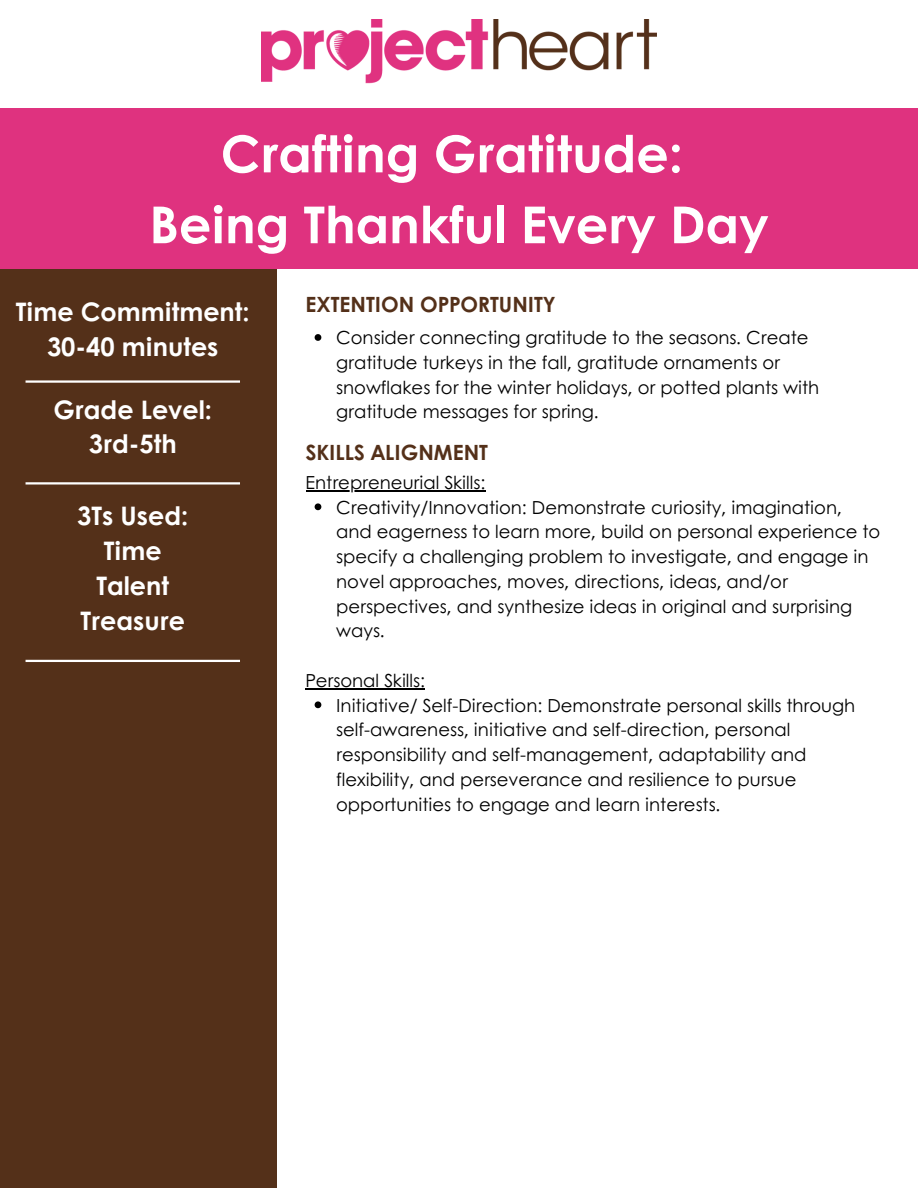
<style>
.page{position:relative;width:918px;height:1188px;background:#fff}
.page>*{position:absolute;margin:0;border:0;box-sizing:border-box;transform-origin:0 0}
.t1{font:700 51px/70.8px "Century Gothic";color:#fff;text-align:center}
.t2{font:700 25.5px/34.8px "Century Gothic";color:#fff;text-align:center}
.t3{font:700 21px "Century Gothic";color:#543019}
.t4{font:18px/24.8px "Century Gothic";color:#000}
</style>
<div class="page">
<img style="left:261px;top:20px;width:395px;height:64px">
<div style="left:0;top:269px;width:276px;height:919px;background:#543019"></div>
<div style="left:0;top:108px;width:918px;height:161px;background:#df327f"></div>
<hr style="left:26px;top:380px;width:214px;height:3px;background:#fff">
<hr style="left:26px;top:482px;width:214px;height:3px;background:#fff">
<hr style="left:26px;top:660px;width:214px;height:2px;background:#fff">
<svg style="left:315px;top:334px;width:6px;height:7px"></svg>
<hr style="left:306px;top:490px;width:179px;height:1px;background:#000">
<svg style="left:315px;top:503px;width:6px;height:7px"></svg>
<hr style="left:306px;top:688px;width:119px;height:1px;background:#000">
<svg style="left:315px;top:701px;width:6px;height:7px"></svg>
<h2 class="t1" style="left:149px;top:116px;width:621px">Crafting Gratitude:<br>Being Thankful Every Day</h2>
<p class="t2" style="left:16px;top:293px;width:235px">Time Commitment:<br>30-40 minutes</p>
<h1 class="t2" style="left:54px;top:391px;width:160px">Grade Level:<br>3rd-5th</h1>
<h2 class="t2" style="left:77px;top:497px;width:113px">3Ts Used:<br>Time<br>Talent<br>Treasure</h2>
<p class="t3" style="left:306px;top:289px;width:251px">EXTENTION OPPORTUNITY</p>
<h2 class="t4" style="left:336px;top:325px;width:485px">Consider connecting gratitude to the seasons. Create gratitude turkeys in the fall, gratitude ornaments or snowflakes for the winter holidays, or potted plants with gratitude messages for spring.</h2>
<p class="t3" style="left:306px;top:436px;width:184px">SKILLS ALIGNMENT</p>
<p class="t4" style="left:336px;top:469px;width:546px;text-indent:-31px">Entrepreneurial Skills:<br>Creativity/Innovation: Demonstrate curiosity, imagination, and eagerness to learn more, build on personal experience to specify a challenging problem to investigate, and engage in novel approaches, moves, directions, ideas, and/or perspectives, and synthesize ideas in original and surprising ways.</p>
<p class="t4" style="left:336px;top:667px;width:521px;text-indent:-31px">Personal Skills:<br>Initiative/ Self-Direction: Demonstrate personal skills through self-awareness, initiative and self-direction, personal responsibility and self-management, adaptability and flexibility, and perseverance and resilience to pursue opportunities to engage and learn interests.</p>
</div>
